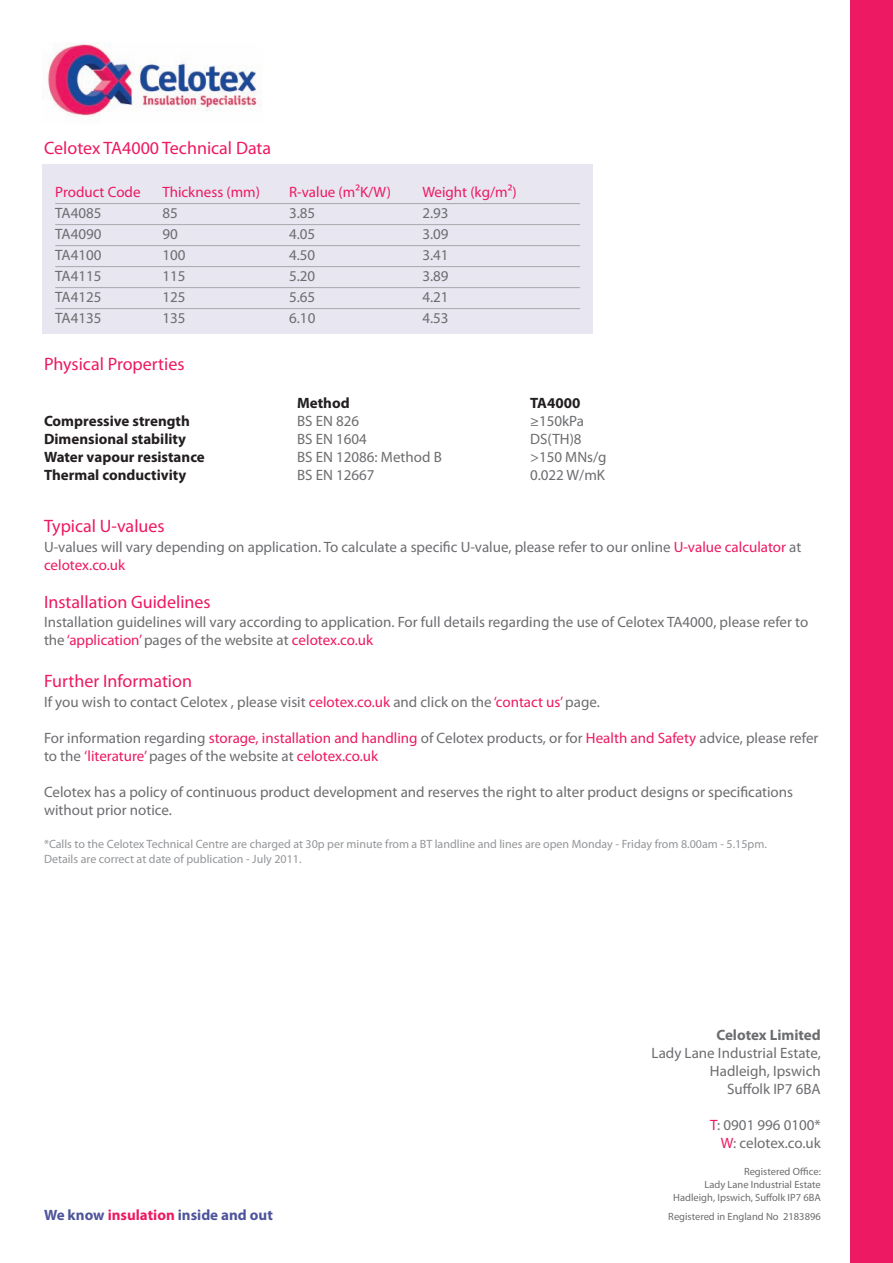
<style>
.page{position:relative;width:893px;height:1263px;background:#fff}
.page>*{position:absolute;margin:0;border:0;box-sizing:border-box;transform-origin:0 0}
.t1{font:18px "Myriad Pro";color:#ed1962}
.t2{font:15px/18px "Myriad Pro";color:#6c6d70}
.t3{font:700 15px "Myriad Pro";color:#231f20}
.t4{font:15px "Myriad Pro";color:#ed1962}
.t5{font:700 15px "Myriad Pro";color:#4e549b}
.t6{font:700 15px "Myriad Pro";color:#6c6d70}
.t7{font:12px/14.4px "Myriad Pro";color:#939598}
.t8{font:10.5px/12.6px "Myriad Pro";color:#6c6d70;text-align:right}
.s1{color:#ed1962}
</style>
<div class="page">
<img style="left:46px;top:43px;width:215px;height:74px">
<div style="left:850px;top:0;width:43px;height:1263px;background:#ed1962"></div>
<div style="left:43px;top:165px;width:550px;height:169px;background:#e7e6f1"></div>
<hr style="left:55px;top:203px;width:525px;height:1px;background:#a8a9ad">
<hr style="left:55px;top:224px;width:525px;height:1px;background:#a8a9ad">
<hr style="left:55px;top:245px;width:525px;height:1px;background:#a8a9ad">
<hr style="left:55px;top:266px;width:525px;height:1px;background:#a8a9ad">
<hr style="left:55px;top:287px;width:525px;height:1px;background:#a8a9ad">
<hr style="left:55px;top:308px;width:525px;height:1px;background:#a8a9ad">
<p class="t1" style="left:44px;top:142px;width:229px">Celotex TA4000 Technical Data</p>
<p class="t4" style="left:55px;top:186px;width:87px">Product Code</p>
<p class="t4" style="left:162px;top:186px;width:99px">Thickness (mm)</p>
<p class="t4" style="left:289px;top:186px;width:103px">R-value (m²K/W)</p>
<p class="t4" style="left:422px;top:186px;width:96px">Weight (kg/m²)</p>
<p class="t2" style="left:55px;top:205px;width:48px">TA4085</p>
<p class="t2" style="left:162px;top:205px;width:17px">85</p>
<p class="t2" style="left:289px;top:205px;width:28px">3.85</p>
<p class="t2" style="left:422px;top:205px;width:28px">2.93</p>
<p class="t2" style="left:55px;top:226px;width:48px">TA4090</p>
<p class="t2" style="left:162px;top:226px;width:17px">90</p>
<p class="t2" style="left:289px;top:226px;width:28px">4.05</p>
<p class="t2" style="left:422px;top:226px;width:28px">3.09</p>
<p class="t2" style="left:55px;top:247px;width:48px">TA4100</p>
<p class="t2" style="left:162px;top:247px;width:25px">100</p>
<p class="t2" style="left:289px;top:247px;width:28px">4.50</p>
<p class="t2" style="left:422px;top:247px;width:28px">3.41</p>
<p class="t2" style="left:55px;top:268px;width:48px">TA4115</p>
<p class="t2" style="left:162px;top:268px;width:25px">115</p>
<p class="t2" style="left:289px;top:268px;width:28px">5.20</p>
<p class="t2" style="left:422px;top:268px;width:28px">3.89</p>
<p class="t2" style="left:55px;top:289px;width:48px">TA4125</p>
<p class="t2" style="left:162px;top:289px;width:25px">125</p>
<p class="t2" style="left:289px;top:289px;width:28px">5.65</p>
<p class="t2" style="left:422px;top:289px;width:28px">4.21</p>
<p class="t2" style="left:55px;top:310px;width:48px">TA4135</p>
<p class="t2" style="left:162px;top:310px;width:25px">135</p>
<p class="t2" style="left:289px;top:310px;width:28px">6.10</p>
<p class="t2" style="left:422px;top:310px;width:28px">4.53</p>
<p class="t1" style="left:44px;top:358px;width:142px">Physical Properties</p>
<p class="t3" style="left:297px;top:397px;width:54px">Method</p>
<p class="t3" style="left:530px;top:397px;width:52px">TA4000</p>
<p class="t3" style="left:44px;top:415px;width:147px">Compressive strength</p>
<p class="t2" style="left:297px;top:413px;width:64px">BS EN 826</p>
<p class="t2" style="left:530px;top:413px;width:55px">≥150kPa</p>
<p class="t3" style="left:44px;top:433px;width:144px">Dimensional stability</p>
<p class="t2" style="left:297px;top:431px;width:71px">BS EN 1604</p>
<p class="t2" style="left:530px;top:431px;width:53px">DS(TH)8</p>
<p class="t3" style="left:44px;top:451px;width:162px">Water vapour resistance</p>
<p class="t2" style="left:297px;top:449px;width:146px">BS EN 12086: Method B</p>
<p class="t2" style="left:530px;top:449px;width:78px">&gt;150 MNs/g</p>
<p class="t3" style="left:44px;top:469px;width:144px">Thermal conductivity</p>
<p class="t2" style="left:297px;top:467px;width:79px">BS EN 12667</p>
<p class="t2" style="left:530px;top:467px;width:76px">0.022 W/mK</p>
<p class="t1" style="left:44px;top:520px;width:122px">Typical U-values</p>
<p class="t2" style="left:44px;top:539px;width:759px">U-values will vary depending on application. To calculate a specific U-value, please refer to our online <span class="s1">U-value calculator</span> at <span class="s1">celotex.co.uk</span></p>
<p class="t1" style="left:44px;top:595px;width:168px">Installation Guidelines</p>
<p class="t2" style="left:44px;top:615px;width:766px">Installation guidelines will vary according to application. For full details regarding the use of Celotex TA4000, please refer to the <span class="s1">‘application’</span> pages of the website at <span class="s1">celotex.co.uk</span></p>
<p class="t1" style="left:44px;top:674px;width:150px">Further Information</p>
<p class="t2" style="left:44px;top:694px;width:557px">If you wish to contact Celotex , please visit <span class="s1">celotex.co.uk</span> and click on the <span class="s1">‘contact us’</span>page.</p>
<p class="t2" style="left:44px;top:730px;width:776px">For information regarding <span class="s1">storage, installation and handling</span> of Celotex products, or for <span class="s1">Health and Safety</span> advice, please refer to the <span class="s1">‘literature’</span>pages of the website at <span class="s1">celotex.co.uk</span></p>
<p class="t2" style="left:44px;top:784px;width:751px">Celotex has a policy of continuous product development and reserves the right to alter product designs or specifications without prior notice.</p>
<p class="t7" style="left:44px;top:838px;width:724px">*Calls to the Celotex Technical Centre are charged at 30p per minute from a BT landline and lines are open Monday - Friday from 8.00am - 5.15pm.<br>Details are correct at date of publication - July 2011.</p>
<p class="t5" style="left:44px;top:1209px;width:230px">We know <span class="s1">insulation</span> inside and out</p>
<p class="t6" style="left:716px;top:1029px;width:106px">Celotex Limited</p>
<p class="t2" style="left:652px;top:1045px;width:171px;text-align:right">Lady Lane Industrial Estate,<br>Hadleigh, Ipswich<br>Suffolk IP7 6BA</p>
<p class="t2" style="left:710px;top:1117px;width:112px;text-align:right"><span class="s1">T</span>: 0901 996 0100*<br><span class="s1">W</span>: celotex.co.uk</p>
<p class="t8" style="left:673px;top:1166px;width:149px">Registered Office:<br>Lady Lane Industrial Estate<br>Hadleigh, Ipswich, Suffolk IP7 6BA</p>
<p class="t8" style="left:668px;top:1211px;width:154px">Registered in England No 2183896</p>
</div>
